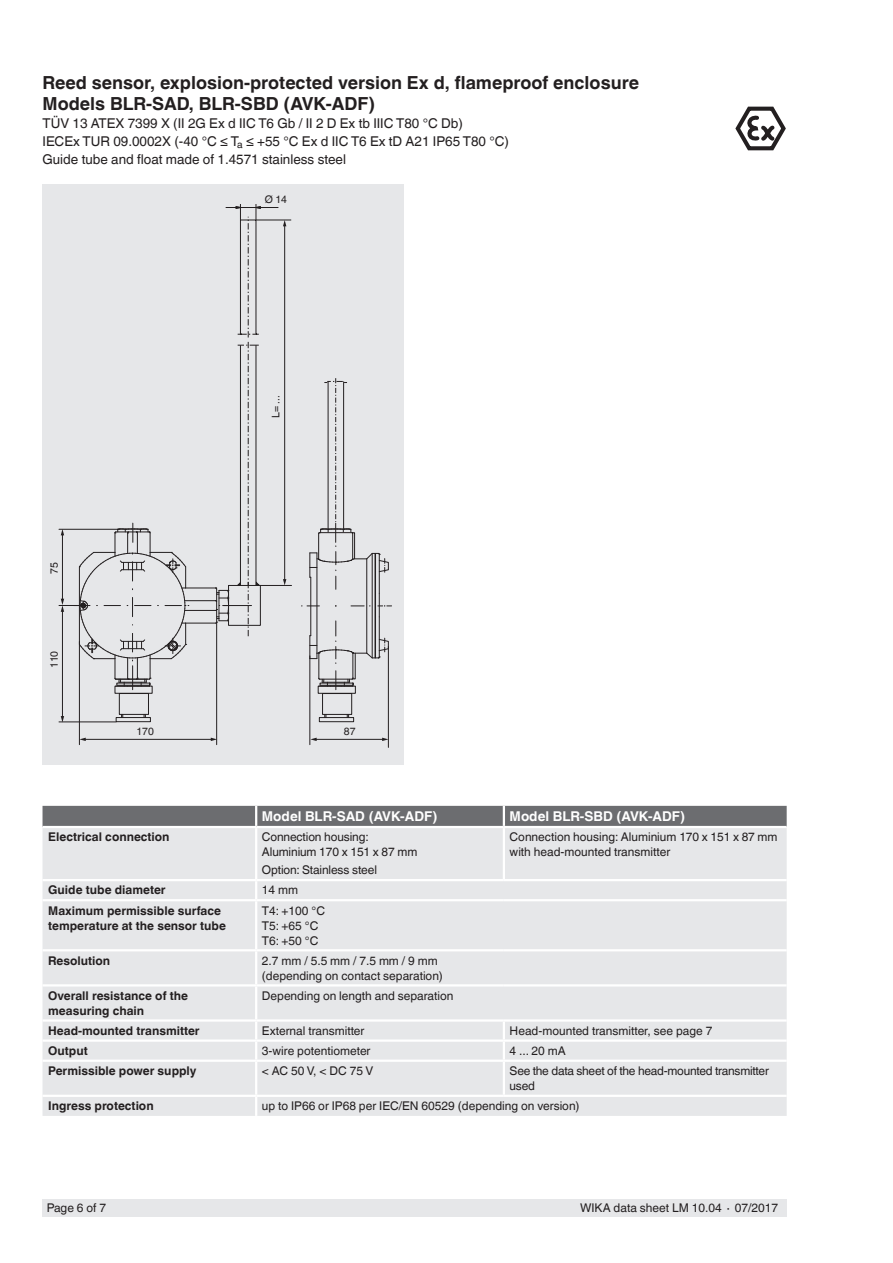
<style>
.page{position:relative;width:893px;height:1263px;background:#fff}
.page>*{position:absolute;margin:0;border:0;box-sizing:border-box;transform-origin:0 0}
.t1{font:700 18px/21px "Helvetica World";color:#231f20}
.t2{font:13.5px/18px "Helvetica World";color:#231f20}
.t3{font:700 13.5px "Helvetica World";color:#fff}
.t4{font:12px/15px "Helvetica World";color:#231f20}
.t5{font:700 12px/15px "Helvetica World";color:#231f20}
.t6{font:12px/15px "Helvetica World";letter-spacing:-.02em;color:#231f20}
.t7{font:10.5px "Helvetica World";color:#231f20}
</style>
<div class="page">
<div style="left:43px;top:1199px;width:744px;height:17px;background:#e6e7e9"></div>
<svg style="left:735px;top:106px;width:51px;height:45px"></svg>
<div style="left:43px;top:184px;width:361px;height:580px;background:#e6e7e9"></div>
<div style="left:43px;top:806px;width:744px;height:20px;background:#6c6d70"></div>
<div style="left:43px;top:828px;width:744px;height:191px;background:#e6e7e9"></div>
<hr style="left:255px;top:806px;width:2px;height:20px;background:#fff">
<hr style="left:503px;top:806px;width:2px;height:20px;background:#fff">
<hr style="left:43px;top:879px;width:213px;height:2px;background:#fff">
<hr style="left:43px;top:899px;width:213px;height:2px;background:#fff">
<hr style="left:255px;top:901px;width:2px;height:48px;background:#fff">
<hr style="left:43px;top:949px;width:213px;height:2px;background:#fff">
<hr style="left:255px;top:951px;width:2px;height:33px;background:#fff">
<hr style="left:43px;top:984px;width:213px;height:2px;background:#fff">
<hr style="left:255px;top:828px;width:2px;height:51px;background:#fff">
<hr style="left:503px;top:828px;width:2px;height:51px;background:#fff">
<hr style="left:256px;top:879px;width:248px;height:2px;background:#fff">
<svg style="left:255px;top:881px;width:2px;height:18px"></svg>
<hr style="left:504px;top:879px;width:283px;height:2px;background:#fff">
<hr style="left:256px;top:899px;width:248px;height:2px;background:#fff">
<hr style="left:504px;top:899px;width:283px;height:2px;background:#fff">
<hr style="left:256px;top:949px;width:248px;height:2px;background:#fff">
<hr style="left:504px;top:949px;width:283px;height:2px;background:#fff">
<hr style="left:256px;top:984px;width:248px;height:2px;background:#fff">
<hr style="left:255px;top:986px;width:2px;height:33px;background:#fff">
<hr style="left:504px;top:984px;width:283px;height:2px;background:#fff">
<svg style="left:43px;top:1022px;width:744px;height:94px;background:#e7e8ea"></svg>
<hr style="left:504px;top:1095px;width:283px;height:2px;background:#fff">
<hr style="left:186px;top:623px;width:30px;height:1px;background:#231f20">
<hr style="left:186px;top:587px;width:30px;height:1px;background:#231f20">
<hr style="left:185px;top:610px;width:31px;height:1px;background:#231f20">
<hr style="left:185px;top:600px;width:31px;height:1px;background:#231f20">
<hr style="left:256px;top:220px;width:35px;height:1px;background:#231f20">
<hr style="left:59px;top:722px;width:57px;height:1px;background:#231f20">
<hr style="left:259px;top:585px;width:33px;height:1px;background:#231f20">
<hr style="left:79px;top:641px;width:1px;height:104px;background:#231f20">
<hr style="left:310px;top:656px;width:1px;height:89px;background:#231f20">
<hr style="left:216px;top:622px;width:1px;height:123px;background:#231f20">
<hr style="left:388px;top:646px;width:1px;height:101px;background:#231f20">
<hr style="left:85px;top:739px;width:127px;height:1px;background:#231f20">
<svg style="left:211px;top:738px;width:6px;height:3px"></svg>
<svg style="left:79px;top:738px;width:7px;height:3px"></svg>
<hr style="left:315px;top:739px;width:68px;height:1px;background:#231f20">
<svg style="left:382px;top:738px;width:6px;height:3px"></svg>
<svg style="left:310px;top:738px;width:7px;height:3px"></svg>
<hr style="left:62px;top:611px;width:1px;height:106px;background:#231f20">
<svg style="left:61px;top:716px;width:3px;height:6px"></svg>
<svg style="left:216px;top:204px;width:70px;height:432px"></svg>
<svg style="left:59px;top:523px;width:130px;height:167px"></svg>
<div style="left:119px;top:693px;width:30px;height:22px;border:1px solid #231f20"></div>
<div style="left:116px;top:682px;width:35px;height:4px;border:1px solid #231f20"></div>
<div style="left:115px;top:686px;width:38px;height:8px;border:1px solid #231f20"></div>
<div style="left:116px;top:717px;width:35px;height:5px;border:1px solid #231f20"></div>
<svg style="left:301px;top:378px;width:91px;height:312px"></svg>
<div style="left:322px;top:693px;width:30px;height:22px;border:1px solid #231f20"></div>
<div style="left:320px;top:683px;width:34px;height:3px;border:1px solid #231f20"></div>
<div style="left:318px;top:686px;width:38px;height:8px;border:1px solid #231f20"></div>
<div style="left:319px;top:717px;width:35px;height:5px;border:1px solid #231f20"></div>
<h1 class="t1" style="left:43px;top:72px;width:598px">Reed sensor, explosion-protected version Ex d, flameproof enclosure<br>Models BLR-SAD, BLR-SBD (AVK-ADF)</h1>
<p class="t2" style="left:43px;top:114px;width:468px">TÜV 13 ATEX 7399 X (II 2G Ex d IIC T6 Gb / II 2 D Ex tb IIIC T80 °C Db)<br>IECEx TUR 09.0002X (-40 °C ≤ T<sub>a</sub> ≤ +55 °C Ex d IIC T6 Ex tD A21 IP65 T80 °C)<br>Guide tube and float made of 1.4571 stainless steel</p>
<p class="t7" style="left:265px;top:193px;width:24px">Ø 14</p>
<p class="t7" style="left:48px;top:574px;width:13px;rotate:-90deg">75</p>
<p class="t7" style="left:48px;top:668px;width:19px;rotate:-90deg">110</p>
<p class="t7" style="left:136px;top:726px;width:19px">170</p>
<p class="t7" style="left:270px;top:418px;width:25px;rotate:-90deg">L= ...</p>
<p class="t7" style="left:344px;top:726px;width:13px">87</p>
<p class="t3" style="left:262px;top:809px;width:177px">Model BLR-SAD (AVK-ADF)</p>
<p class="t3" style="left:510px;top:809px;width:177px">Model BLR-SBD (AVK-ADF)</p>
<p class="t5" style="left:48px;top:830px;width:123px">Electrical connection</p>
<p class="t4" style="left:262px;top:830px;width:157px">Connection housing:<br>Aluminium 170 x 151 x 87 mm</p>
<p class="t4" style="left:262px;top:863px;width:117px">Option: Stainless steel</p>
<p class="t4" style="left:510px;top:830px;width:269px">Connection housing: Aluminium 170 x 151 x 87 mm with head-mounted transmitter</p>
<p class="t5" style="left:48px;top:883px;width:119px">Guide tube diameter</p>
<p class="t4" style="left:262px;top:883px;width:38px">14 mm</p>
<p class="t5" style="left:48px;top:903px;width:179px">Maximum permissible surface temperature at the sensor tube</p>
<p class="t4" style="left:262px;top:903px;width:65px">T4: +100 °C<br>T5: +65 °C<br>T6: +50 °C</p>
<p class="t5" style="left:48px;top:953px;width:63px">Resolution</p>
<p class="t4" style="left:262px;top:953px;width:183px">2.7 mm / 5.5 mm / 7.5 mm / 9 mm (depending on contact separation)</p>
<p class="t5" style="left:48px;top:988px;width:141px">Overall resistance of the measuring chain</p>
<p class="t4" style="left:262px;top:988px;width:193px">Depending on length and separation</p>
<p class="t5" style="left:48px;top:1023px;width:153px">Head-mounted transmitter</p>
<p class="t4" style="left:262px;top:1023px;width:104px">External transmitter</p>
<p class="t4" style="left:510px;top:1023px;width:204px">Head-mounted transmitter, see page 7</p>
<p class="t5" style="left:48px;top:1043px;width:41px">Output</p>
<p class="t4" style="left:262px;top:1043px;width:110px">3-wire potentiometer</p>
<p class="t4" style="left:510px;top:1043px;width:58px">4 ... 20 mA</p>
<p class="t5" style="left:48px;top:1063px;width:150px">Permissible power supply</p>
<p class="t4" style="left:262px;top:1063px;width:113px">&lt; AC 50 V, &lt; DC 75 V</p>
<p class="t6" style="left:510px;top:1063px;width:261px">See the data sheet of the head-mounted transmitter used</p>
<p class="t5" style="left:48px;top:1098px;width:107px">Ingress protection</p>
<p class="t4" style="left:262px;top:1098px;width:319px">up to IP66 or IP68 per IEC/EN 60529 (depending on version)</p>
<p class="t4" style="left:47px;top:1200px;width:61px">Page 6 of 7</p>
<p class="t4" style="left:580px;top:1200px;width:200px">WIKA data sheet LM 10.04 ∙ 07/2017</p>
</div>
